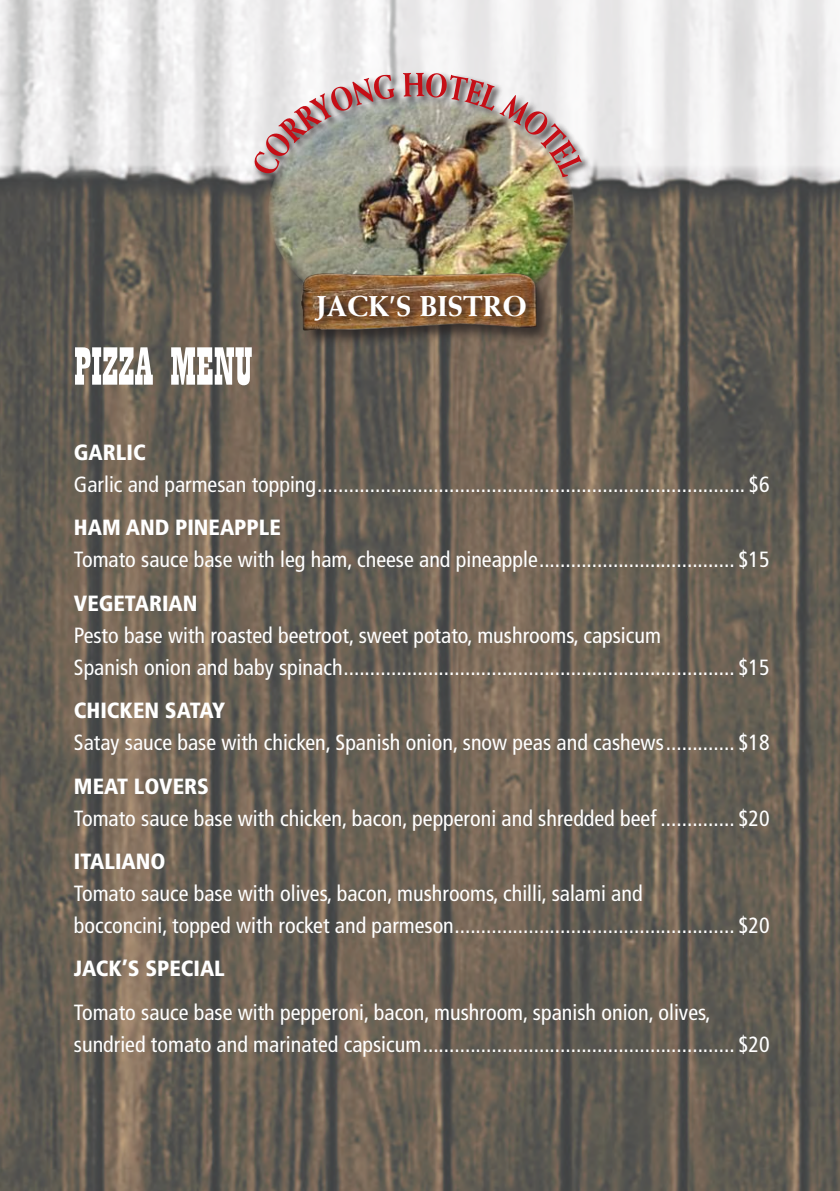
<style>
.page{position:relative;width:840px;height:1191px;background:#fff}
.page>*{position:absolute;margin:0;border:0;box-sizing:border-box;transform-origin:0 0}
.t1{font:56px "Playbill";color:#fff}
.t2{font:800 28.8px "Weiss";color:#fff}
.t3{font:condensed 22px/32px "Frutiger";color:#fff}
.t4{font:900 condensed 22px "Frutiger";color:#fff}
</style>
<div class="page">
<img style="left:0;top:182px;width:839px;height:1009px">
<svg style="left:0;top:0;width:839px;height:182px"></svg>
<img style="left:268px;top:187px;width:306px;height:136px">
<div style="left:253px;top:71px;width:338px;height:116px;background:#241f1f;opacity:.95"></div>
<svg style="left:253px;top:75px;width:141px;height:100px;background:#bcaaa6"></svg>
<img style="left:403px;top:73px;width:178px;height:104px">
<img style="left:290px;top:263px;width:260px;height:133px">
<div style="left:313px;top:295px;width:222px;height:36px;background:#241f1f;opacity:.75"></div>
<h1 class="t1" style="left:74px;top:338px;width:180px">PIZZA MENU</h1>
<h2 class="t2" style="left:316px;top:289px;width:212px">JACK’S BISTRO</h2>
<p class="t4" style="left:74px;top:439px;width:73px">GARLIC</p>
<p class="t3" style="left:74px;top:468px;width:697px">Garlic and parmesan topping................................................................................. $6</p>
<p class="t4" style="left:74px;top:514px;width:208px">HAM AND PINEAPPLE</p>
<p class="t3" style="left:74px;top:544px;width:697px">Tomato sauce base with leg ham, cheese and pineapple..................................... $15</p>
<p class="t4" style="left:74px;top:590px;width:125px">VEGETARIAN</p>
<p class="t3" style="left:74px;top:619px;width:697px">Pesto base with roasted beetroot, sweet potato, mushrooms, capsicum<br>Spanish onion and baby spinach.......................................................................... $15</p>
<p class="t4" style="left:74px;top:697px;width:153px">CHICKEN SATAY</p>
<p class="t3" style="left:74px;top:726px;width:697px">Satay sauce base with chicken, Spanish onion, snow peas and cashews............. $18</p>
<p class="t4" style="left:74px;top:772px;width:136px">MEAT LOVERS</p>
<p class="t3" style="left:74px;top:802px;width:697px">Tomato sauce base with chicken, bacon, pepperoni and shredded beef .............. $20</p>
<p class="t4" style="left:74px;top:848px;width:93px">ITALIANO</p>
<p class="t3" style="left:74px;top:877px;width:697px">Tomato sauce base with olives, bacon, mushrooms, chilli, salami and<br>bocconcini, topped with rocket and parmeson..................................................... $20</p>
<p class="t4" style="left:74px;top:955px;width:152px">JACK’S SPECIAL</p>
<p class="t3" style="left:74px;top:996px;width:697px">Tomato sauce base with pepperoni, bacon, mushroom, spanish onion, olives, sundried tomato and marinated capsicum........................................................... $20</p>
</div>
